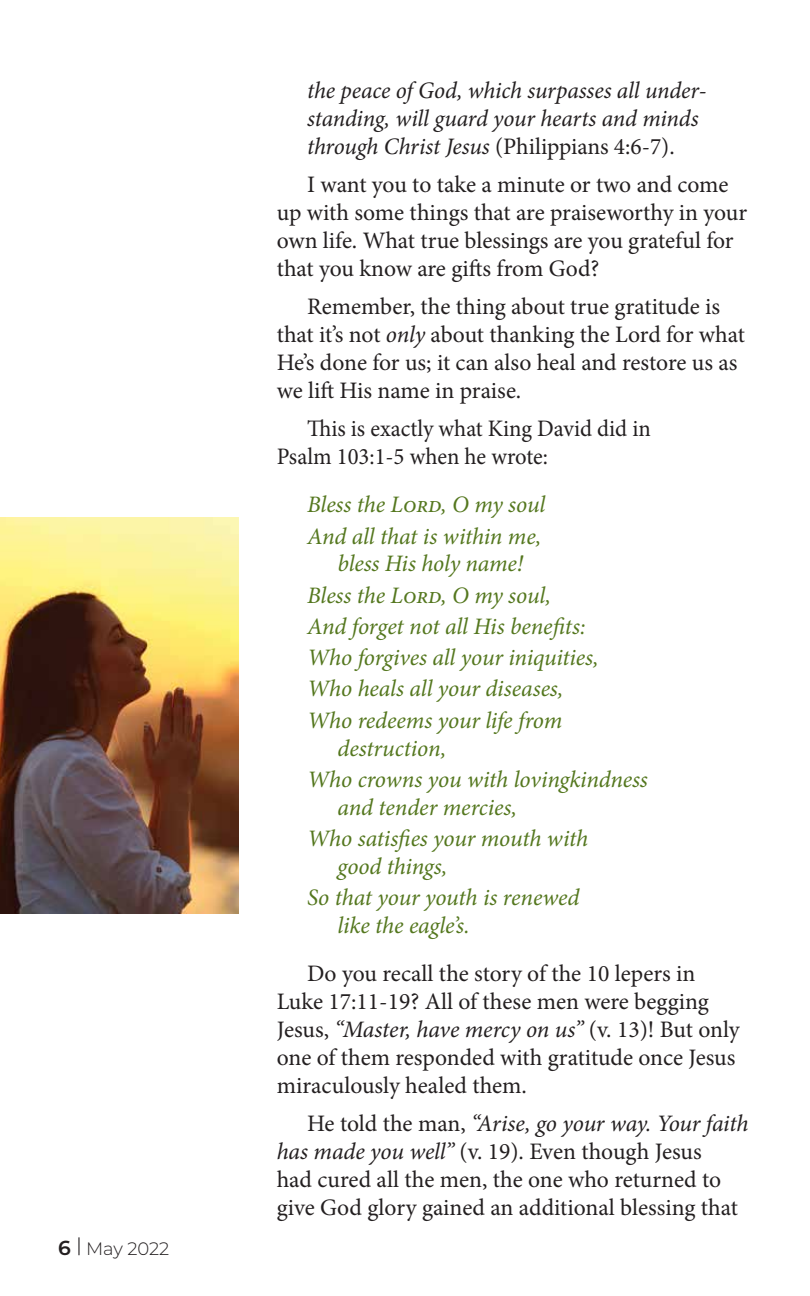
<style>
.page{position:relative;width:810px;height:1296px;background:#fff}
.page>*{position:absolute;margin:0;border:0;box-sizing:border-box;transform-origin:0 0}
.t1{font:23.62px/27.9px "Minion Pro";color:#231f20}
.t2{font:italic 23.62px/31.3px "Minion Pro";letter-spacing:-.005em;color:#54771e}
.t3{font:italic 23.62px/27.9px "Minion Pro";letter-spacing:-.005em;color:#231f20}
.t4{font:23.62px/27.9px "Minion Pro";color:#231f20;scale:.96 1}
.t5{font:300 18px "Montserrat";letter-spacing:-.005em;color:#231f20}
.s1{font-weight:600;font-size:20.25px}
.s2{font-style:normal}
.s3{font-style:italic}
</style>
<div class="page">
<img style="left:0;top:518px;width:238px;height:395px">
<svg style="left:78px;top:1237px;width:2px;height:18px"></svg>
<p class="t5" style="left:58px;top:1236px;width:113px"><span class="s1">6</span> May 2022</p>
<p class="t3" style="left:307px;top:77px;width:401px">the peace of God, which surpasses all under&shy;standing, will guard your hearts and minds through Christ Jesus <span class="s2">(Philippians 4:6-7).</span></p>
<p class="t1" style="left:277px;top:171px;width:472px;text-indent:30px">I want you to take a minute or two and come up with some things that are praiseworthy in your own life. What true blessings are you grateful for that you know are gifts from God?</p>
<p class="t1" style="left:277px;top:293px;width:470px;text-indent:30px">Remember, the thing about true gratitude is that it’s not <span class="s3">only</span> about thanking the Lord for what He’s done for us; it can also heal and restore us as we lift His name in praise.</p>
<p class="t4" style="left:277px;top:415px;width:391px;text-indent:30px">This is exactly what King David did in<br>Psalm 103:1-5 when he wrote:</p>
<p class="t2" style="left:307px;top:489px;width:240px">Bless the Lord, O my soul<br>And all that is within me,</p>
<p class="t2" style="left:307px;top:548px;width:293px;text-indent:30px">bless His holy name!<br>Bless the Lord, O my soul,<br>And forget not all His benefits:<br>Who forgives all your iniquities,<br>Who heals all your diseases,<br>Who redeems your life from</p>
<p class="t2" style="left:307px;top:732px;width:342px;text-indent:30px">destruction,<br>Who crowns you with lovingkindness</p>
<p class="t2" style="left:307px;top:791px;width:283px;text-indent:30px">and tender mercies,<br>Who satisfies your mouth with</p>
<p class="t2" style="left:307px;top:851px;width:274px;text-indent:30px">good things,<br>So that your youth is renewed</p>
<p class="t2" style="left:338px;top:910px;width:134px">like the eagle’s.</p>
<p class="t1" style="left:277px;top:960px;width:465px;text-indent:30px">Do you recall the story of the 10 lepers in Luke 17:11-19? All of these men were begging Jesus, <span class="s3">“Master, have mercy on us”</span> (v. 13)! But only one of them responded with gratitude once Jesus miraculously healed them.</p>
<p class="t1" style="left:277px;top:1110px;width:473px;text-indent:30px">He told the man, <span class="s3">“Arise, go your way. Your faith has made you well”</span> (v. 19). Even though Jesus<br>had cured all the men, the one who returned to give God glory gained an additional blessing that</p>
</div>
